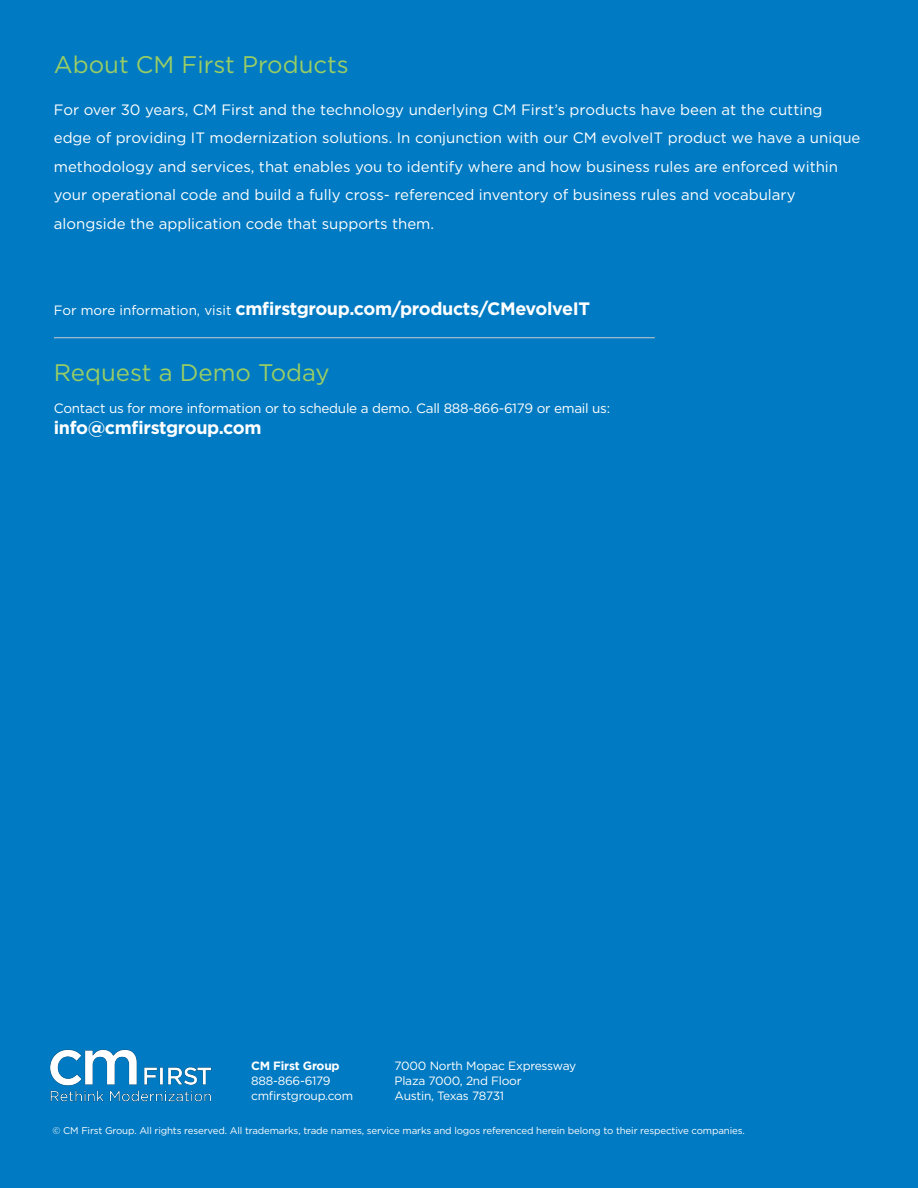
<style>
.page{position:relative;width:918px;height:1188px;background:#007ac2}
.page>*{position:absolute;margin:0;border:0;box-sizing:border-box;transform-origin:0 0}
.General___Subhead{font:24px "Gotham";color:#99cd65}
.t1{font:700 18px "Gotham";letter-spacing:-.02em;color:#fff}
.White_Copy{font:15px/28.5px "Gotham";color:#fff}
.t2{font:13.5px "Gotham";letter-spacing:-.02em;color:#fff}
.t3{font:12px "Gotham";letter-spacing:-.02em;color:#fff}
.t4{font:700 12px "Gotham";letter-spacing:-.02em;color:#fff}
.t5{font:9.75px "Gotham";letter-spacing:-.015em;color:#fff}
.s1{font-weight:400;font-size:13.5px}
</style>
<div class="page">
<hr style="left:54px;top:337px;width:601px;height:1px;background:#cfcccd">
<img style="left:50px;top:1049px;width:162px;height:52px">
<p class="General___Subhead" style="left:54px;top:49px;width:297px">About CM First Products</p>
<p class="White_Copy" style="left:54px;top:95px;width:808px">For over 30 years, CM First and the technology underlying CM First’s products have been at the cutting edge of providing IT modernization solutions. In conjunction with our CM evolveIT product we have a unique methodology and services, that enables you to identify where and how business rules are enforced within your operational code and build a fully cross- referenced inventory of business rules and vocabulary alongside the application code that supports them.</p>
<p class="t1" style="left:54px;top:297px;width:538px"><span class="s1">For more information, visit</span> cmfirstgroup.com/products/CMevolveIT</p>
<p class="General___Subhead" style="left:54px;top:357px;width:277px">Request a Demo Today</p>
<p class="t2" style="left:54px;top:399px;width:558px">Contact us for more information or to schedule a demo. Call 888-866-6179 or email us:</p>
<p class="t1" style="left:54px;top:415px;width:209px">info@cmfirstgroup.com</p>
<p class="t4" style="left:251px;top:1058px;width:90px">CM First Group</p>
<p class="t3" style="left:251px;top:1073px;width:81px">888-866-6179</p>
<p class="t3" style="left:251px;top:1088px;width:103px">cmfirstgroup.com</p>
<p class="t3" style="left:395px;top:1058px;width:183px">7000 North Mopac Expressway</p>
<p class="t3" style="left:395px;top:1073px;width:129px">Plaza 7000, 2nd Floor</p>
<p class="t3" style="left:395px;top:1088px;width:111px">Austin, Texas 78731</p>
<p class="t5" style="left:52px;top:1124px;width:694px">© CM First Group. All rights reserved. All trademarks, trade names, service marks and logos referenced herein belong to their respective companies.</p>
</div>
